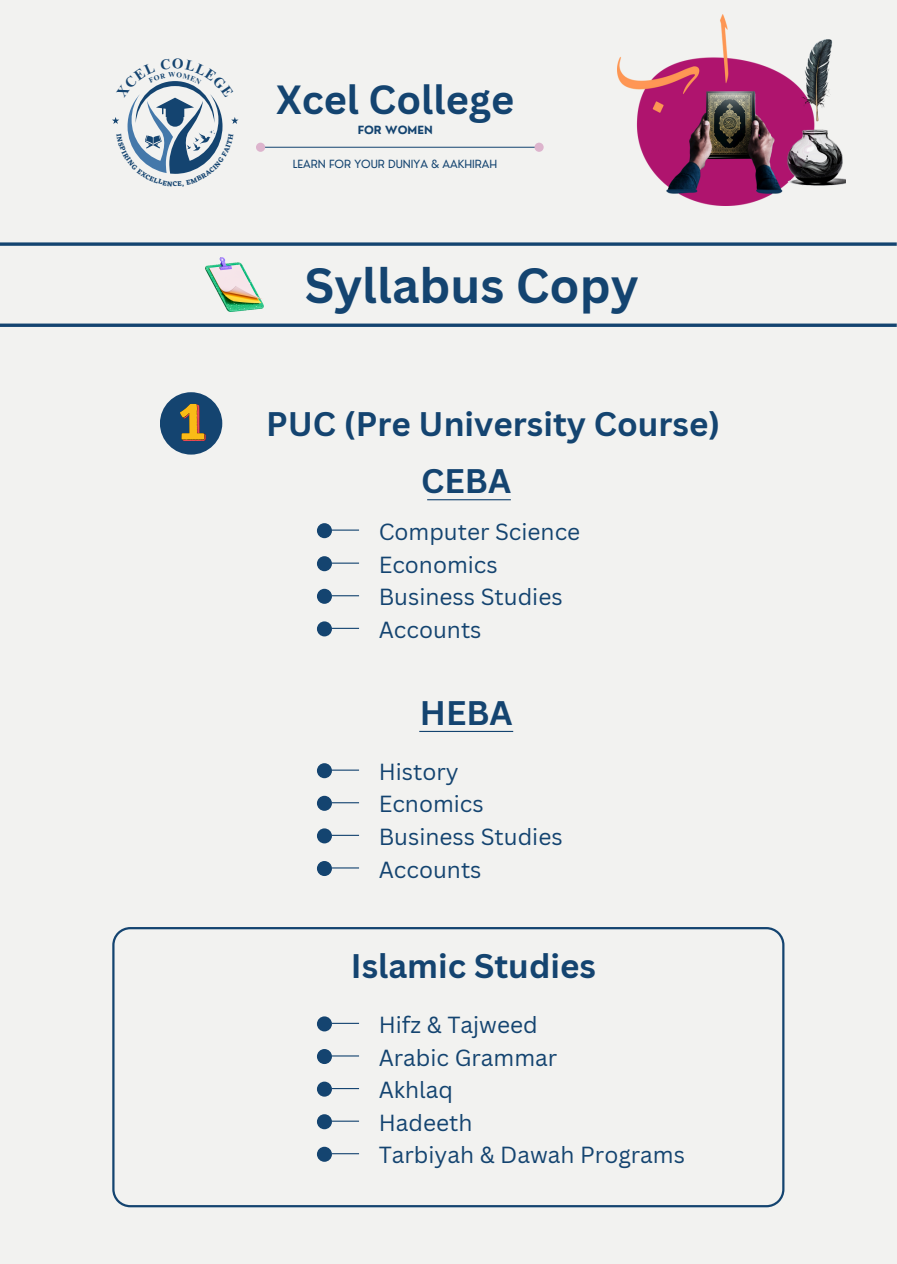
<style>
.page{position:relative;width:897px;height:1264px;background:#fff}
.page>*{position:absolute;margin:0;border:0;box-sizing:border-box;transform-origin:0 0}
.t1{font:700 48.15px "Canva Sans";color:#144470}
.t2{font:700 39.6px "Canva Sans";color:#144470}
.t3{font:700 33.15px "Canva Sans";color:#144470}
.t4{font:22.65px "Canva Sans";color:#144470}
.t5{font:10.95px "Nourd";color:#144470}
.t6{font:700 10.95px "Nourd";color:#144470}
.t7{font:700 7.05px "Eczar";color:#144470}
</style>
<div class="page">
<div style="left:0;top:0;width:897px;height:1263px;background:#f2f2f0"></div>
<img style="left:618px;top:15px;width:227px;height:190px">
<hr style="left:260px;top:147px;width:279px;height:1px;background:#144470">
<div style="left:256px;top:143px;width:9px;height:9px;background:#ddb4cd;border-radius:50%"></div>
<div style="left:534px;top:143px;width:9px;height:9px;background:#ddb4cd;border-radius:50%"></div>
<svg style="left:0;top:242px;width:896px;height:4px;background:#365e83"></svg>
<svg style="left:0;top:323px;width:896px;height:4px;background:#355e83"></svg>
<div style="left:160px;top:392px;width:62px;height:62px;background:#144470;border-radius:50%"></div>
<svg style="left:180px;top:404px;width:26px;height:37px"></svg>
<hr style="left:427px;top:499px;width:84px;height:1px;background:#144470">
<div style="left:317px;top:523px;width:15px;height:15px;background:#144470;border-radius:50%"></div>
<svg style="left:332px;top:529px;width:27px;height:1px"></svg>
<div style="left:317px;top:556px;width:15px;height:15px;background:#144470;border-radius:50%"></div>
<svg style="left:332px;top:562px;width:27px;height:1px"></svg>
<div style="left:317px;top:589px;width:15px;height:15px;background:#144470;border-radius:50%"></div>
<svg style="left:332px;top:595px;width:27px;height:1px"></svg>
<div style="left:317px;top:621px;width:15px;height:15px;background:#144470;border-radius:50%"></div>
<hr style="left:332px;top:627px;width:27px;height:2px;background:#144470">
<div style="left:317px;top:763px;width:15px;height:15px;background:#144470;border-radius:50%"></div>
<svg style="left:332px;top:769px;width:27px;height:1px"></svg>
<div style="left:317px;top:795px;width:15px;height:15px;background:#144470;border-radius:50%"></div>
<svg style="left:332px;top:802px;width:27px;height:1px"></svg>
<div style="left:317px;top:828px;width:15px;height:15px;background:#144470;border-radius:50%"></div>
<hr style="left:332px;top:834px;width:27px;height:2px;background:#144470">
<hr style="left:419px;top:731px;width:94px;height:1px;background:#144470">
<div style="left:317px;top:861px;width:15px;height:15px;background:#144470;border-radius:50%"></div>
<svg style="left:332px;top:867px;width:27px;height:1px"></svg>
<svg style="left:112px;top:927px;width:672px;height:280px"></svg>
<div style="left:317px;top:1016px;width:15px;height:15px;background:#144470;border-radius:50%"></div>
<svg style="left:332px;top:1022px;width:27px;height:1px"></svg>
<div style="left:317px;top:1048px;width:15px;height:16px;background:#144470;border-radius:50%"></div>
<svg style="left:332px;top:1055px;width:27px;height:1px"></svg>
<div style="left:317px;top:1081px;width:15px;height:15px;background:#144470;border-radius:50%"></div>
<hr style="left:332px;top:1087px;width:27px;height:2px;background:#144470">
<div style="left:317px;top:1114px;width:15px;height:15px;background:#144470;border-radius:50%"></div>
<svg style="left:332px;top:1120px;width:27px;height:1px"></svg>
<img style="left:205px;top:257px;width:59px;height:54px">
<div style="left:317px;top:1146px;width:15px;height:15px;background:#144470;border-radius:50%"></div>
<svg style="left:332px;top:1153px;width:27px;height:1px"></svg>
<svg style="left:112px;top:81px;width:126px;height:93px"></svg>
<p class="t7" style="left:173px;top:179px;width:6px">C</p>
<h2 class="t2" style="left:276px;top:72px;width:240px">Xcel College</h2>
<p class="t6" style="left:358px;top:123px;width:76px">FOR WOMEN</p>
<p class="t5" style="left:293px;top:157px;width:206px">LEARN FOR YOUR DUNIYA &amp; AAKHIRAH</p>
<p class="t1" style="left:305px;top:252px;width:335px">Syllabus Copy</p>
<p class="t3" style="left:266px;top:401px;width:456px">PUC (Pre University Course)</p>
<p class="t3" style="left:421px;top:457px;width:91px">CEBA</p>
<p class="t4" style="left:379px;top:515px;width:203px">Computer Science</p>
<p class="t4" style="left:379px;top:548px;width:121px">Economics</p>
<h4 class="t4" style="left:379px;top:581px;width:185px">Business Studies</h4>
<h1 class="t4" style="left:379px;top:613px;width:104px">Accounts</h1>
<p class="t3" style="left:420px;top:689px;width:94px">HEBA</p>
<p class="t4" style="left:379px;top:755px;width:82px">History</p>
<h4 class="t4" style="left:379px;top:788px;width:107px">Ecnomics</h4>
<h3 class="t4" style="left:379px;top:820px;width:185px">Business Studies</h3>
<p class="t4" style="left:379px;top:853px;width:104px">Accounts</p>
<p class="t3" style="left:351px;top:942px;width:246px">Islamic Studies</p>
<p class="t4" style="left:379px;top:1008px;width:160px">Hifz &amp; Tajweed</p>
<p class="t4" style="left:379px;top:1041px;width:180px">Arabic Grammar</p>
<p class="t4" style="left:379px;top:1073px;width:76px">Akhlaq</p>
<h3 class="t4" style="left:379px;top:1106px;width:95px">Hadeeth</h3>
<p class="t4" style="left:379px;top:1139px;width:308px">Tarbiyah &amp; Dawah Programs</p>
</div>
